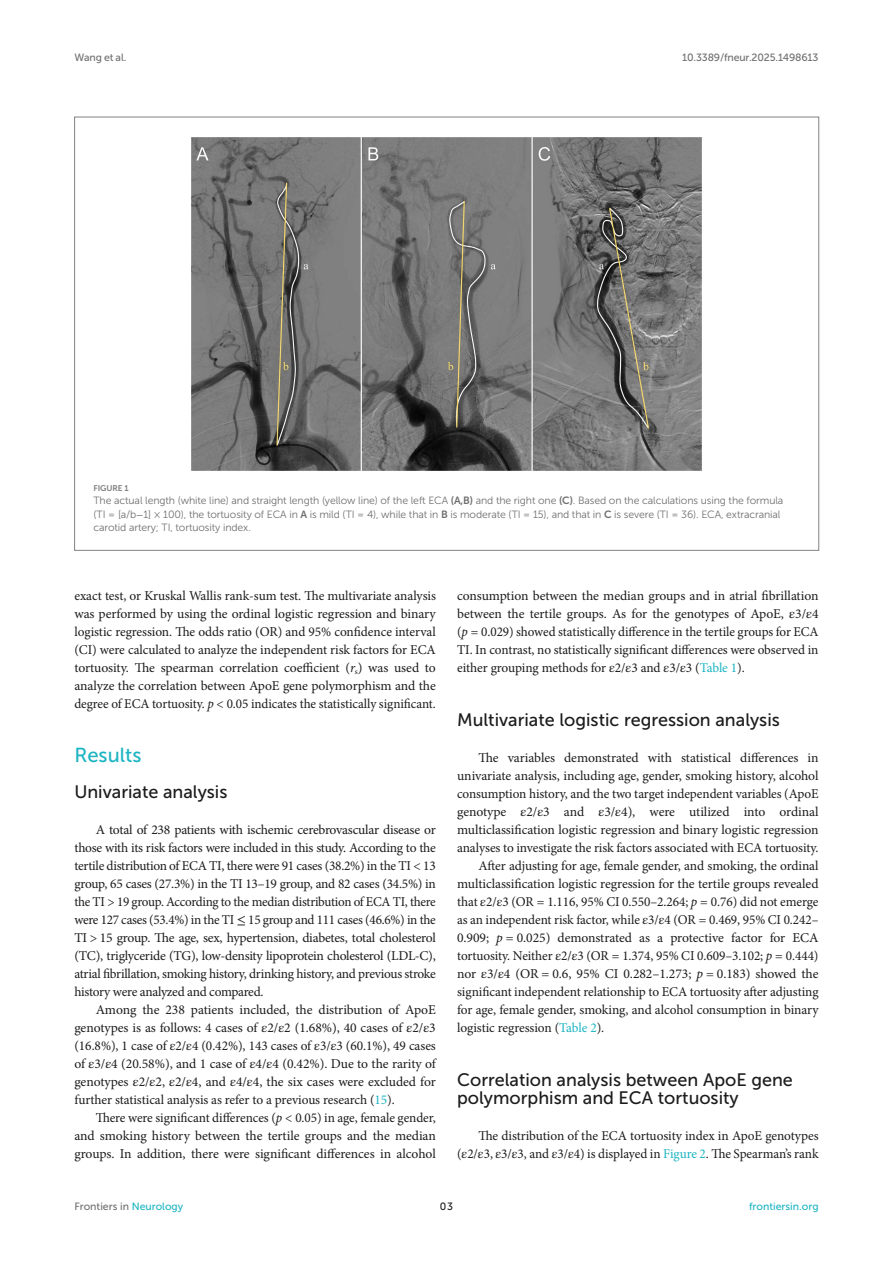
<style>
.page{position:relative;width:893px;height:1263px;background:#fff}
.page>*{position:absolute;margin:0;border:0;box-sizing:border-box;transform-origin:0 0}
.HEAD_1{font:20.25px "Museo Sans 500";color:#1db5c3}
.HEAD_2{font:18px/18px "Museo Sans 500";color:#1b1c1b}
.HEAD_2_after_HEAD_1{font:18px "Museo Sans 500";color:#1b1c1b}
.TEXT{font:13.5px/18px "Minion Pro";letter-spacing:-.01em;color:#1b1c1b;text-align:justify}
.FIG_LEG{font:10.5px/13.5px "Museo Sans 300";letter-spacing:-.01em;color:#706f70}
.t1{font:10.5px "Museo Sans 500";letter-spacing:-.015em;color:#706f70}
.t2{font:10.5px "Museo Sans 500";color:#1db5c3}
.t3{font:10.5px "Museo Sans 500";color:#1b1c1b}
.FIG_HD{font:8.25px "Museo Sans 700";letter-spacing:-.01em;color:#7e7f7f}
.s1{font-family:"Museo Sans 700"}
.s2{font-family:"STIX General"}
.s3{font-style:italic}
.s4{color:#1db5c3}
</style>
<div class="page">
<img style="left:191px;top:137px;width:511px;height:334px">
<p class="t1" style="left:74px;top:51px;width:53px">Wang et al.</p>
<p class="t1" style="left:682px;top:51px;width:138px">10.3389/fneur.2025.1498613</p>
<p class="FIG_HD" style="left:94px;top:483px;width:37px">FIGURE 1</p>
<p class="FIG_LEG" style="left:94px;top:494px;width:691px">The actual length (white line) and straight length (yellow line) of the left ECA <span class="s1">(A,B)</span> and the right one <span class="s1">(C)</span>. Based on the calculations using the formula (TI = [a/b<span class="s2">−</span>1] × 100), the tortuosity of ECA in <span class="s1">A</span> is mild (TI = 4), while that in <span class="s1">B</span> is moderate (TI = 15), and that in <span class="s1">C</span> is severe (TI = 36). ECA, extracranial carotid artery; TI, tortuosity index.</p>
<p class="TEXT" style="left:74px;top:587px;width:363px">exact test, or Kruskal Wallis rank-sum test. The multivariate analysis was performed by using the ordinal logistic regression and binary logistic regression. The odds ratio (OR) and 95% confidence interval (CI) were calculated to analyze the independent risk factors for ECA tortuosity. The spearman correlation coefficient (<span class="s3">r</span><sub>s</sub>) was used to analyze the correlation between ApoE gene polymorphism and the degree of ECA tortuosity. <span class="s3">p</span> &lt; 0.05 indicates the statistically significant.</p>
<p class="HEAD_1" style="left:74px;top:744px;width:69px">Results</p>
<p class="HEAD_2_after_HEAD_1" style="left:74px;top:782px;width:155px">Univariate analysis</p>
<p class="TEXT" style="left:74px;top:821px;width:363px;text-indent:21px">A total of 238 patients with ischemic cerebrovascular disease or those with its risk factors were included in this study. According to the tertile distribution of ECA TI, there were 91 cases (38.2%) in the TI &lt; 13 group, 65 cases (27.3%) in the TI 13–19 group, and 82 cases (34.5%) in the TI &gt; 19 group. According to the median distribution of ECA TI, there were 127 cases (53.4%) in the TI <span class="s2">≤</span> 15 group and 111 cases (46.6%) in the TI &gt; 15 group. The age, sex, hypertension, diabetes, total cholesterol (TC), triglyceride (TG), low-density lipoprotein cholesterol (LDL-C), atrial fibrillation, smoking history, drinking history, and previous stroke history were analyzed and compared.</p>
<p class="TEXT" style="left:74px;top:1001px;width:363px;text-indent:21px">Among the 238 patients included, the distribution of ApoE genotypes is as follows: 4 cases of <span class="s2">ε</span>2/<span class="s2">ε</span>2 (1.68%), 40 cases of <span class="s2">ε</span>2/<span class="s2">ε</span>3 (16.8%), 1 case of <span class="s2">ε</span>2/<span class="s2">ε</span>4 (0.42%), 143 cases of <span class="s2">ε</span>3/<span class="s2">ε</span>3 (60.1%), 49 cases of <span class="s2">ε</span>3/<span class="s2">ε</span>4 (20.58%), and 1 case of <span class="s2">ε</span>4/<span class="s2">ε</span>4 (0.42%). Due to the rarity of genotypes <span class="s2">ε</span>2/<span class="s2">ε</span>2, <span class="s2">ε</span>2/<span class="s2">ε</span>4, and <span class="s2">ε</span>4/<span class="s2">ε</span>4, the six cases were excluded for further statistical analysis as refer to a previous research (<span class="s4">15</span>).</p>
<p class="TEXT" style="left:74px;top:1109px;width:363px;text-indent:21px">There were significant differences (<span class="s3">p</span> &lt; 0.05) in age, female gender, and smoking history between the tertile groups and the median groups. In addition, there were significant differences in alcohol</p>
<p class="TEXT" style="left:457px;top:587px;width:363px">consumption between the median groups and in atrial fibrillation between the tertile groups. As for the genotypes of ApoE, <span class="s2">ε</span>3/<span class="s2">ε</span>4 (<span class="s3">p</span> = 0.029) showed statistically difference in the tertile groups for ECA TI. In contrast, no statistically significant differences were observed in either grouping methods for <span class="s2">ε</span>2/<span class="s2">ε</span>3 and <span class="s2">ε</span>3/<span class="s2">ε</span>3 (<span class="s4">Table 1</span>).</p>
<p class="HEAD_2" style="left:457px;top:711px;width:324px">Multivariate logistic regression analysis</p>
<p class="TEXT" style="left:457px;top:749px;width:363px;text-indent:21px">The variables demonstrated with statistical differences in univariate analysis, including age, gender, smoking history, alcohol consumption history, and the two target independent variables (ApoE genotype <span class="s2">ε</span>2/<span class="s2">ε</span>3 and <span class="s2">ε</span>3/<span class="s2">ε</span>4), were utilized into ordinal multiclassification logistic regression and binary logistic regression analyses to investigate the risk factors associated with ECA tortuosity.</p>
<p class="TEXT" style="left:457px;top:857px;width:363px;text-indent:21px">After adjusting for age, female gender, and smoking, the ordinal multiclassification logistic regression for the tertile groups revealed that <span class="s2">ε</span>2/<span class="s2">ε</span>3 (OR = 1.116, 95% CI 0.550–2.264; <span class="s3">p</span> = 0.76) did not emerge as an independent risk factor, while <span class="s2">ε</span>3/<span class="s2">ε</span>4 (OR = 0.469, 95% CI 0.242– 0.909; <span class="s3">p</span> = 0.025) demonstrated as a protective factor for ECA tortuosity. Neither <span class="s2">ε</span>2/<span class="s2">ε</span>3 (OR = 1.374, 95% CI 0.609–3.102; <span class="s3">p</span> = 0.444) nor <span class="s2">ε</span>3/<span class="s2">ε</span>4 (OR = 0.6, 95% CI 0.282–1.273; <span class="s3">p</span> = 0.183) showed the significant independent relationship to ECA tortuosity after adjusting for age, female gender, smoking, and alcohol consumption in binary logistic regression (<span class="s4">Table 2</span>).</p>
<p class="HEAD_2" style="left:457px;top:1071px;width:337px">Correlation analysis between ApoE gene polymorphism and ECA tortuosity</p>
<p class="TEXT" style="left:457px;top:1127px;width:363px;text-align:right">The distribution of the ECA tortuosity index in ApoE genotypes (<span class="s2">ε</span>2/<span class="s2">ε</span>3, <span class="s2">ε</span>3/<span class="s2">ε</span>3, and <span class="s2">ε</span>3/<span class="s2">ε</span>4) is displayed in <span class="s4">Figure 2</span>. The Spearman’s rank</p>
<p class="t1" style="left:74px;top:1200px;width:110px">Frontiers in <span class="s4">Neurology</span></p>
<p class="t3" style="left:440px;top:1200px;width:15px">03</p>
<p class="t2" style="left:749px;top:1200px;width:71px">frontiersin.org</p>
</div>
